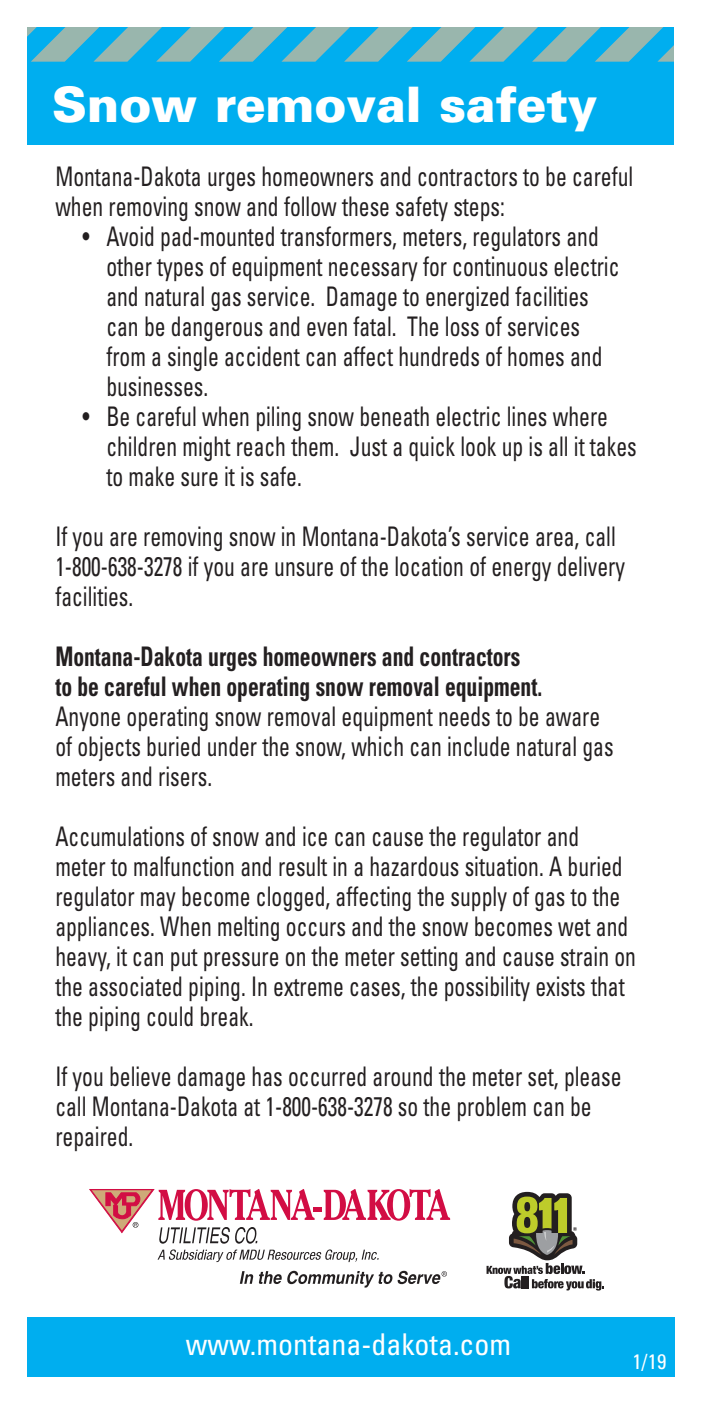
<style>
.page{position:relative;width:702px;height:1404px;background:#fff}
.page>*{position:absolute;margin:0;border:0;box-sizing:border-box;transform-origin:0 0}
.t1{font:900 48.9px "Univers";letter-spacing:-.005em;color:#fff}
.t2{font:condensed 30px "Univers";color:#fff}
.t3{font:condensed 27px/30px "Univers";color:#231f20;scale:.8 1}
.t4{font:700 condensed 27px/30px "Univers";color:#231f20;scale:.8 1}
.t5{font:condensed 21px "Univers";color:#fff}
</style>
<div class="page">
<div style="left:27px;top:27px;width:647px;height:118px;background:#00aeef"></div>
<svg style="left:27px;top:27px;width:647px;height:35px"></svg>
<svg style="left:240px;top:1271px;width:207px;height:17px"></svg>
<svg style="left:90px;top:1189px;width:360px;height:73px"></svg>
<svg style="left:487px;top:1192px;width:117px;height:99px"></svg>
<div style="left:27px;top:1317px;width:648px;height:60px;background:#00aeef"></div>
<h1 class="t1" style="left:52px;top:74px;width:548px">Snow removal safety</h1>
<p class="t3" style="left:55px;top:160px;width:724px">Montana-Dakota urges homeowners and contractors to be careful when removing snow and follow these safety steps:</p>
<p class="t3" style="left:106px;top:220px;width:643px;text-indent:-24px">• Avoid pad-mounted transformers, meters, regulators and other types of equipment necessary for continuous electric and natural gas service. Damage to energized facilities can be dangerous and even fatal. The loss of services from a single accident can affect hundreds of homes and businesses.</p>
<p class="t3" style="left:106px;top:400px;width:665px;text-indent:-24px">• Be careful when piling snow beneath electric lines where children might reach them. Just a quick look up is all it takes to make sure it is safe.</p>
<p class="t3" style="left:55px;top:520px;width:714px">If you are removing snow in Montana-Dakota’s service area, call<br>1-800-638-3278 if you are unsure of the location of energy delivery facilities.</p>
<p class="t4" style="left:55px;top:641px;width:610px">Montana-Dakota urges homeowners and contractors to be careful when operating snow removal equipment.</p>
<p class="t3" style="left:55px;top:700px;width:699px">Anyone operating snow removal equipment needs to be aware of objects buried under the snow, which can include natural gas meters and risers.</p>
<p class="t3" style="left:55px;top:820px;width:727px">Accumulations of snow and ice can cause the regulator and meter to malfunction and result in a hazardous situation. A buried regulator may become clogged, affecting the supply of gas to the appliances. When melting occurs and the snow becomes wet and heavy, it can put pressure on the meter setting and cause strain on the associated piping. In extreme cases, the possibility exists that the piping could break.</p>
<p class="t3" style="left:55px;top:1060px;width:709px">If you believe damage has occurred around the meter set, please call Montana-Dakota at 1-800-638-3278 so the problem can be repaired.</p>
<p class="t2" style="left:186px;top:1326px;width:327px">www.montana-dakota.com</p>
<p class="t5" style="left:633px;top:1348px;width:35px">1/19</p>
</div>
